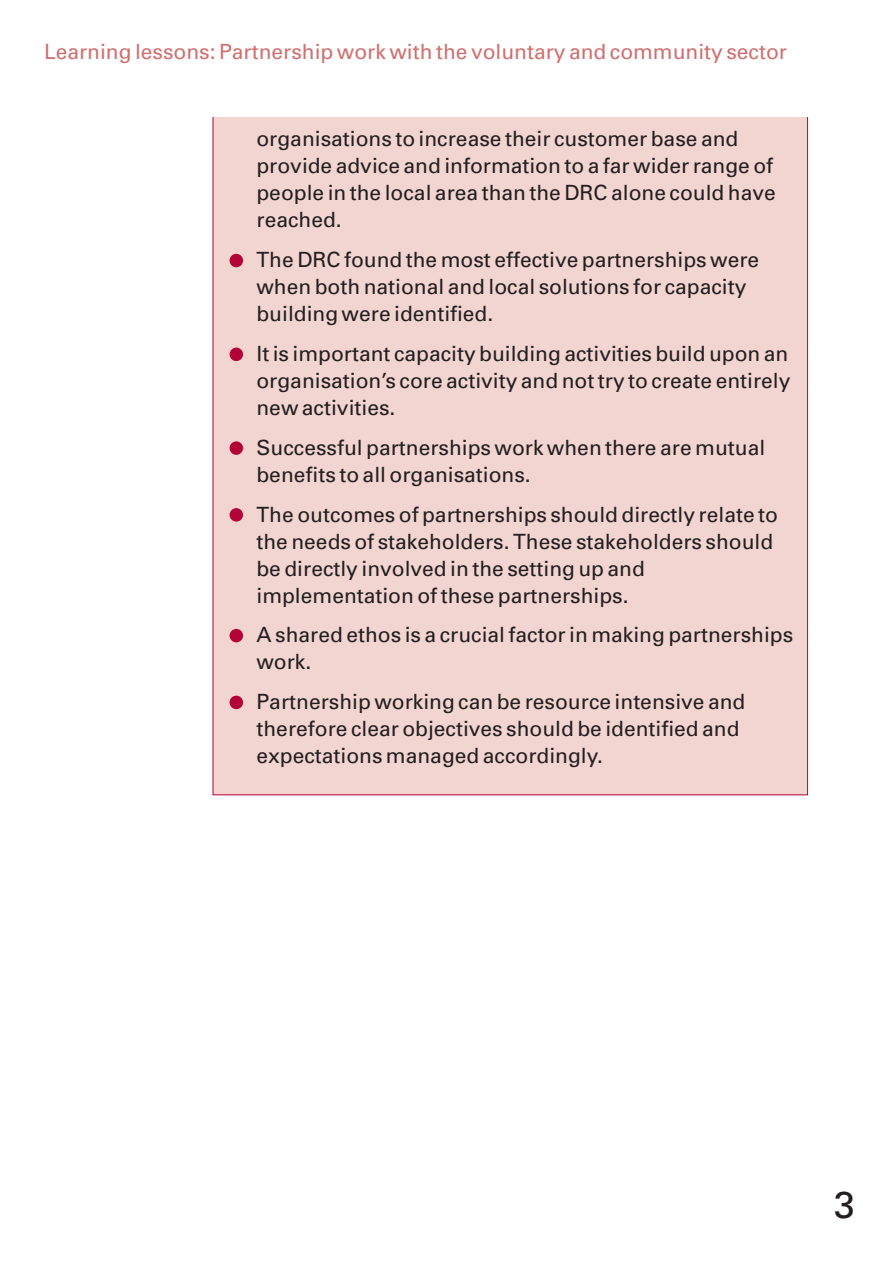
<style>
.page{position:relative;width:893px;height:1263px;background:#fff}
.page>*{position:absolute;margin:0;border:0;box-sizing:border-box;transform-origin:0 0}
.t1{font:37.5px "Univers";color:#231f20}
.t2{font:21px/27px "Univers";color:#231f20}
.t3{font:21px "Univers";color:#cf7170}
.s1{font-size:54px;color:#b30437}
</style>
<div class="page">
<div style="left:213px;top:116px;width:594px;height:678px;background:#f2d5d1"></div>
<div style="left:170px;top:92px;width:660px;height:25px;background:#fff"></div>
<p class="t3" style="left:44px;top:44px;width:745px">Learning lessons: Partnership work with the voluntary and community sector</p>
<p class="t2" style="left:256px;top:127px;width:521px">organisations to increase their customer base and provide advice and information to a far wider range of people in the local area than the DRC alone could have reached.</p>
<p class="t2" style="left:256px;top:248px;width:504px;text-indent:-30px"><span class="s1">•</span> The DRC found the most effective partnerships were when both national and local solutions for capacity building were identified.</p>
<p class="t2" style="left:256px;top:342px;width:535px;text-align:justify;text-indent:-30px"><span class="s1">•</span> It is important capacity building activities build upon an organisation’s core activity and not try to create entirely new activities.</p>
<p class="t2" style="left:256px;top:436px;width:510px;text-indent:-30px"><span class="s1">•</span> Successful partnerships work when there are mutual benefits to all organisations.</p>
<p class="t2" style="left:256px;top:502px;width:523px;text-indent:-30px"><span class="s1">•</span> The outcomes of partnerships should directly relate to the needs of stakeholders. These stakeholders should be directly involved in the setting up and implementation of these partnerships.</p>
<p class="t2" style="left:256px;top:623px;width:538px;text-indent:-30px"><span class="s1">•</span> A shared ethos is a crucial factor in making partnerships work.</p>
<p class="t2" style="left:256px;top:690px;width:490px;text-indent:-30px"><span class="s1">•</span> Partnership working can be resource intensive and therefore clear objectives should be identified and expectations managed accordingly.</p>
<h1 class="t1" style="left:834px;top:1191px;width:22px">3</h1>
</div>
